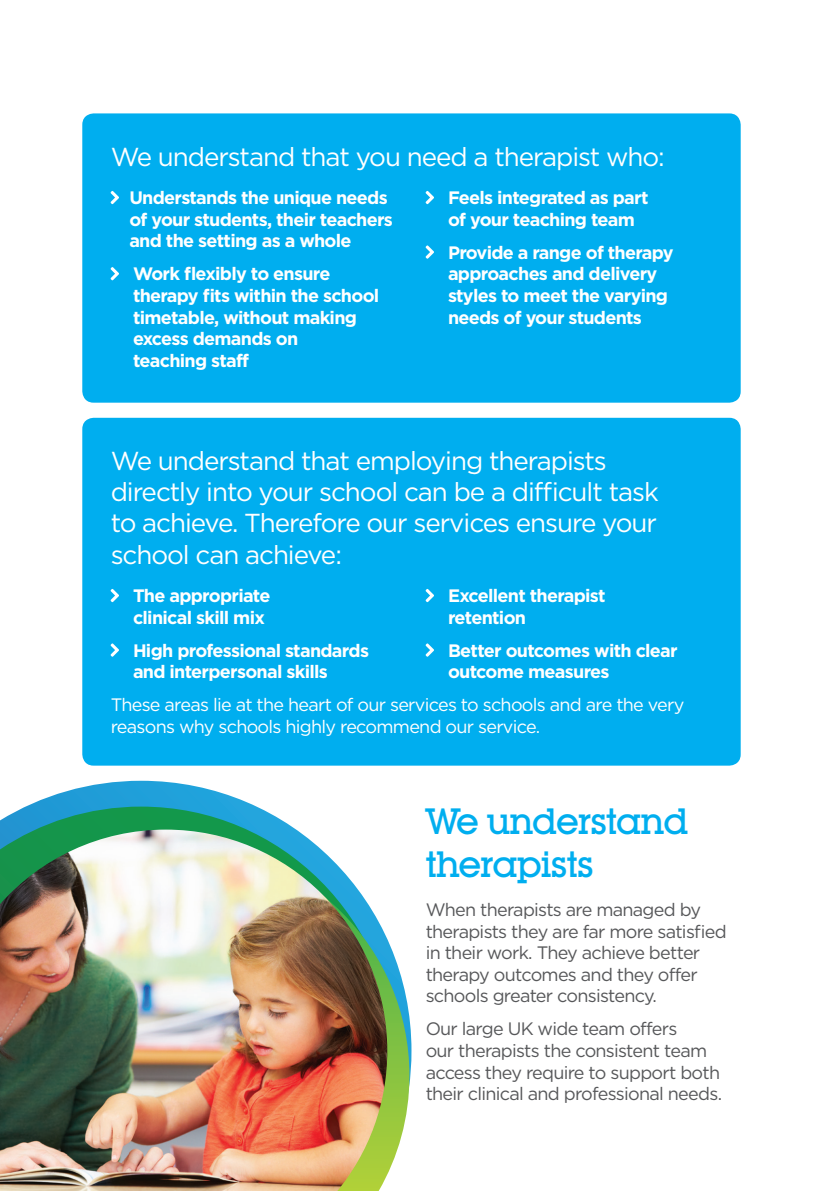
<style>
.page{position:relative;width:823px;height:1191px;background:#fff}
.page>*{position:absolute;margin:0;border:0;box-sizing:border-box;transform-origin:0 0}
.t1{font:500 36px/43.2px "Lubalin Graph IT Cby BT";letter-spacing:-.04em;color:#00aeef}
.t2{font:26px/31.2px "Gotham";letter-spacing:-.04em;color:#fff}
.t3{font:700 18px/21.6px "Gotham";letter-spacing:-.04em;color:#fff}
.t4{font:18px/21.6px "Gotham";letter-spacing:-.04em;color:#57585a}
.t5{font:18px/21.6px "Gotham";letter-spacing:-.04em;color:#fff}
</style>
<div class="page">
<svg style="left:27px;top:780px;width:384px;height:308px"></svg>
<svg style="left:0;top:806px;width:394px;height:38px"></svg>
<svg style="left:387px;top:844px;width:22px;height:331px"></svg>
<img style="left:0;top:829px;width:387px;height:362px">
<div style="left:82px;top:113px;width:658px;height:290px;background:#00aeef;border-radius:11px"></div>
<svg style="left:111px;top:191px;width:8px;height:13px"></svg>
<svg style="left:111px;top:267px;width:8px;height:13px"></svg>
<svg style="left:425px;top:191px;width:9px;height:13px"></svg>
<svg style="left:425px;top:245px;width:9px;height:14px"></svg>
<div style="left:82px;top:418px;width:658px;height:347px;background:#00aeef;border-radius:11px"></div>
<svg style="left:111px;top:589px;width:8px;height:13px"></svg>
<svg style="left:111px;top:643px;width:8px;height:13px"></svg>
<svg style="left:425px;top:589px;width:9px;height:13px"></svg>
<svg style="left:425px;top:643px;width:9px;height:13px"></svg>
<h2 class="t2" style="left:111px;top:140px;width:555px">We understand that you need a therapist who:</h2>
<p class="t3" style="left:129px;top:186px;width:265px">Understands the unique needs of your students, their teachers and the setting as a whole</p>
<p class="t3" style="left:133px;top:263px;width:248px">Work flexibly to ensure therapy fits within the school timetable, without making excess demands on<br>teaching staff</p>
<p class="t3" style="left:448px;top:186px;width:202px">Feels integrated as part of your teaching team</p>
<p class="t3" style="left:448px;top:241px;width:227px">Provide a range of therapy approaches and delivery styles to meet the varying needs of your students</p>
<h2 class="t2" style="left:111px;top:444px;width:549px">We understand that employing therapists directly into your school can be a difficult task to achieve. Therefore our services ensure your school can achieve:</h2>
<p class="t3" style="left:133px;top:584px;width:139px">The appropriate clinical skill mix</p>
<p class="t3" style="left:133px;top:639px;width:237px">High professional standards and interpersonal skills</p>
<p class="t3" style="left:448px;top:584px;width:159px">Excellent therapist retention</p>
<p class="t3" style="left:448px;top:639px;width:231px">Better outcomes with clear outcome measures</p>
<p class="t5" style="left:111px;top:694px;width:575px">These areas lie at the heart of our services to schools and are the very reasons why schools highly recommend our service.</p>
<h1 class="t1" style="left:425px;top:799px;width:264px">We understand therapists</h1>
<p class="t4" style="left:425px;top:898px;width:302px">When therapists are managed by therapists they are far more satisfied in their work. They achieve better therapy outcomes and they offer schools greater consistency.</p>
<p class="t4" style="left:425px;top:1017px;width:298px">Our large UK wide team offers<br>our therapists the consistent team access they require to support both their clinical and professional needs.</p>
</div>
